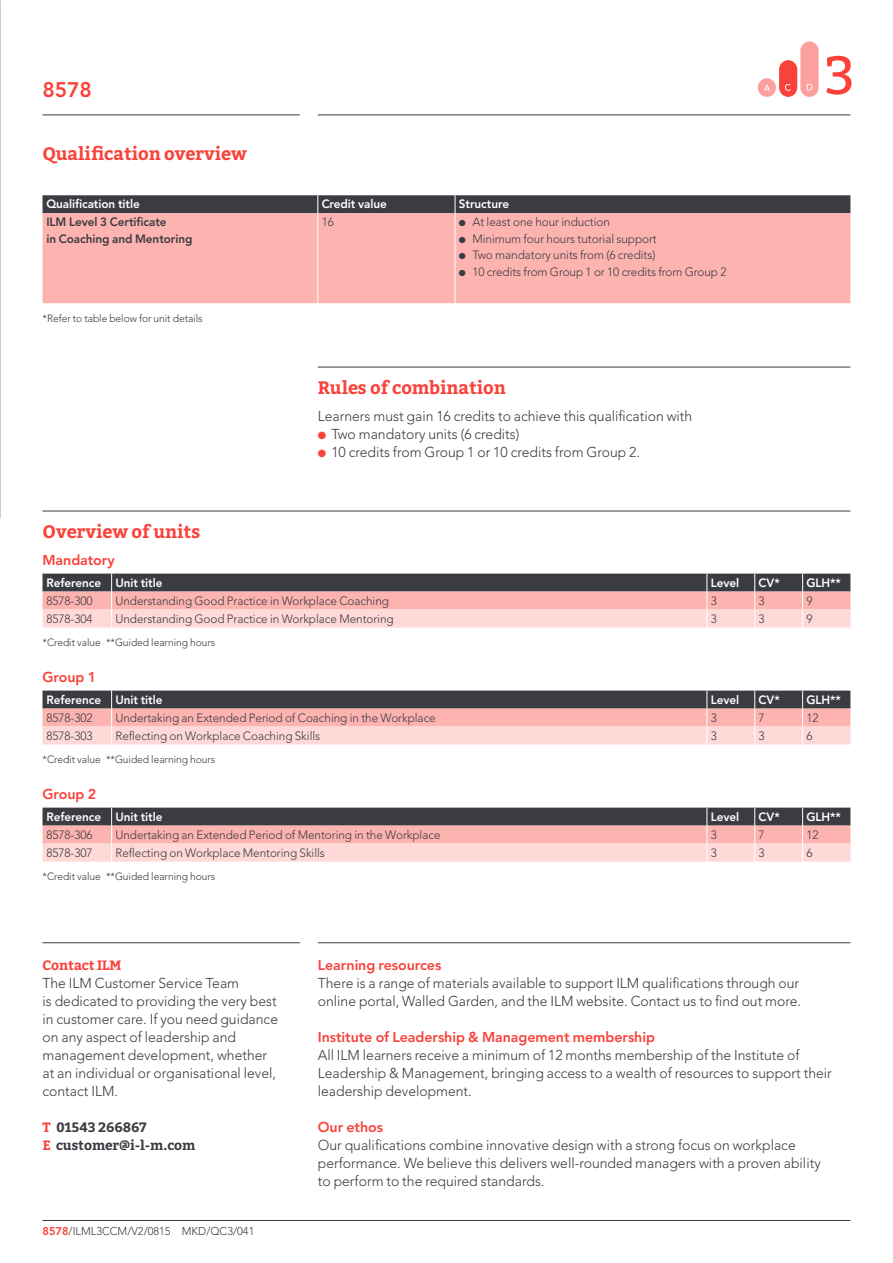
<style>
.page{position:relative;width:893px;height:1263px;background:#fff}
.page>*{position:absolute;margin:0;border:0;box-sizing:border-box;transform-origin:0 0}
.t1{font:54px "Bitter";color:#f9423a}
.t2{font:800 21px "Avenir";color:#f9423a}
.t3{font:700 18px "Bitter";letter-spacing:-.005em;color:#f9423a}
.t4{font:300 14.25px/18px "Avenir";color:#3b3c42}
.t5{font:800 14.25px "Avenir";letter-spacing:-.005em;color:#f9423a}
.t6{font:700 13.5px/18px "Bitter";letter-spacing:-.005em;color:#3b3c42}
.t7{font:700 13.5px "Bitter";letter-spacing:-.005em;color:#f9423a}
.t8{font:300 12px "Avenir";letter-spacing:-.005em;color:#3b3c42}
.t9{font:800 12px "Avenir";letter-spacing:-.005em;color:#fff}
.t10{font:800 12px/16.5px "Avenir";letter-spacing:-.005em;color:#3b3c42}
.t11{font:300 11.25px "Avenir";color:#3b3c42}
.t12{font:300 10.5px "Avenir";letter-spacing:-.005em;color:#3b3c42}
.s1{color:#f9423a}
.s2{font-weight:800;color:#f9423a}
</style>
<div class="page">
<svg style="left:43px;top:574px;width:807px;height:53px;background:#be9a9a"></svg>
<svg style="left:43px;top:691px;width:807px;height:53px;background:#be9999"></svg>
<svg style="left:43px;top:808px;width:807px;height:53px;background:#be9999"></svg>
<div style="left:758px;top:78px;width:18px;height:19px;background:#fca09d;border-radius:50%"></div>
<div style="left:779px;top:60px;width:18px;height:37px;background:#f9423a;border-radius:9px"></div>
<div style="left:800px;top:41px;width:19px;height:56px;background:#fca09d;border-radius:9px"></div>
<svg style="left:764px;top:85px;width:6px;height:6px"></svg>
<svg style="left:785px;top:84px;width:6px;height:7px"></svg>
<svg style="left:807px;top:84px;width:5px;height:6px"></svg>
<hr style="left:318px;top:367px;width:532px;height:1px;background:#3b3c42">
<hr style="left:43px;top:511px;width:807px;height:1px;background:#3b3c42">
<div style="left:43px;top:213px;width:807px;height:90px;background:#fdb4b0"></div>
<div style="left:43px;top:195px;width:807px;height:18px;background:#3b3c42"></div>
<hr style="left:317px;top:213px;width:1px;height:90px;background:#fff">
<hr style="left:455px;top:213px;width:1px;height:90px;background:#fff">
<hr style="left:43px;top:1220px;width:807px;height:1px;background:#3b3c42">
<hr style="left:318px;top:115px;width:532px;height:1px;background:#3b3c42">
<hr style="left:43px;top:115px;width:257px;height:1px;background:#3b3c42">
<hr style="left:318px;top:942px;width:532px;height:1px;background:#3b3c42">
<hr style="left:43px;top:942px;width:257px;height:1px;background:#3b3c42">
<h2 class="t2" style="left:43px;top:77px;width:51px">8578</h2>
<p class="t3" style="left:43px;top:142px;width:206px">Qualification overview</p>
<p class="t9" style="left:46px;top:197px;width:95px">Qualification title</p>
<p class="t9" style="left:322px;top:197px;width:67px">Credit value</p>
<p class="t9" style="left:459px;top:197px;width:52px">Structure</p>
<p class="t10" style="left:46px;top:214px;width:148px">ILM Level 3 Certificate<br>in Coaching and Mentoring</p>
<p class="t8" style="left:322px;top:215px;width:14px">16</p>
<p class="t8" style="left:459px;top:215px;width:153px">● At least one hour induction</p>
<p class="t8" style="left:459px;top:232px;width:199px">● Minimum four hours tutorial support</p>
<p class="t8" style="left:459px;top:248px;width:198px">● Two mandatory units from (6 credits)</p>
<p class="t8" style="left:459px;top:265px;width:269px">● 10 credits from Group 1 or 10 credits from Group 2</p>
<p class="t12" style="left:43px;top:312px;width:162px">*Refer to table below for unit details</p>
<p class="t3" style="left:43px;top:520px;width:159px">Overview of units</p>
<p class="t3" style="left:318px;top:376px;width:190px">Rules of combination</p>
<p class="t4" style="left:318px;top:407px;width:376px">Learners must gain 16 credits to achieve this qualification with</p>
<p class="t4" style="left:318px;top:425px;width:203px"><span class="s1">●</span> Two mandatory units (6 credits)</p>
<p class="t4" style="left:318px;top:443px;width:324px"><span class="s1">●</span> 10 credits from Group 1 or 10 credits from Group 2.</p>
<h1 class="t1" style="left:825px;top:44px;width:31px">3</h1>
<p class="t5" style="left:43px;top:551px;width:74px">Mandatory</p>
<p class="t9" style="left:46px;top:575px;width:118px">Reference Unit title</p>
<p class="t9" style="left:711px;top:575px;width:30px">Level</p>
<p class="t9" style="left:759px;top:575px;width:23px">CV*</p>
<p class="t9" style="left:806px;top:575px;width:36px">GLH**</p>
<p class="t8" style="left:46px;top:593px;width:48px">8578-300</p>
<p class="t8" style="left:115px;top:593px;width:275px">Understanding Good Practice in Workplace Coaching</p>
<p class="t8" style="left:711px;top:593px;width:8px">3</p>
<p class="t8" style="left:759px;top:593px;width:8px">3</p>
<p class="t8" style="left:806px;top:593px;width:8px">9</p>
<p class="t8" style="left:46px;top:611px;width:48px">8578-304</p>
<p class="t8" style="left:115px;top:611px;width:280px">Understanding Good Practice in Workplace Mentoring</p>
<p class="t8" style="left:711px;top:611px;width:8px">3</p>
<p class="t8" style="left:759px;top:611px;width:8px">3</p>
<p class="t8" style="left:806px;top:611px;width:8px">9</p>
<p class="t12" style="left:43px;top:636px;width:174px">*Credit value **Guided learning hours</p>
<p class="t5" style="left:43px;top:668px;width:55px">Group 1</p>
<p class="t9" style="left:46px;top:692px;width:118px">Reference Unit title</p>
<p class="t9" style="left:711px;top:692px;width:30px">Level</p>
<p class="t9" style="left:759px;top:692px;width:23px">CV*</p>
<p class="t9" style="left:806px;top:692px;width:36px">GLH**</p>
<p class="t8" style="left:46px;top:710px;width:48px">8578-302</p>
<p class="t8" style="left:115px;top:710px;width:322px">Undertaking an Extended Period of Coaching in the Workplace</p>
<p class="t8" style="left:711px;top:710px;width:8px">3</p>
<p class="t8" style="left:759px;top:710px;width:8px">7</p>
<p class="t8" style="left:806px;top:710px;width:14px">12</p>
<p class="t8" style="left:46px;top:728px;width:48px">8578-303</p>
<p class="t8" style="left:115px;top:728px;width:206px">Reflecting on Workplace Coaching Skills</p>
<p class="t8" style="left:711px;top:728px;width:8px">3</p>
<p class="t8" style="left:759px;top:728px;width:8px">3</p>
<p class="t8" style="left:806px;top:728px;width:8px">6</p>
<p class="t12" style="left:43px;top:753px;width:174px">*Credit value **Guided learning hours</p>
<p class="t5" style="left:43px;top:785px;width:55px">Group 2</p>
<p class="t9" style="left:46px;top:809px;width:118px">Reference Unit title</p>
<p class="t9" style="left:711px;top:809px;width:30px">Level</p>
<p class="t9" style="left:759px;top:809px;width:23px">CV*</p>
<p class="t9" style="left:806px;top:809px;width:36px">GLH**</p>
<p class="t8" style="left:46px;top:827px;width:48px">8578-306</p>
<p class="t8" style="left:115px;top:827px;width:327px">Undertaking an Extended Period of Mentoring in the Workplace</p>
<p class="t8" style="left:711px;top:827px;width:8px">3</p>
<p class="t8" style="left:759px;top:827px;width:8px">7</p>
<p class="t8" style="left:806px;top:827px;width:14px">12</p>
<p class="t8" style="left:46px;top:845px;width:48px">8578-307</p>
<p class="t8" style="left:115px;top:845px;width:211px">Reflecting on Workplace Mentoring Skills</p>
<p class="t8" style="left:711px;top:845px;width:8px">3</p>
<p class="t8" style="left:759px;top:845px;width:8px">3</p>
<p class="t8" style="left:806px;top:845px;width:8px">6</p>
<p class="t12" style="left:43px;top:870px;width:174px">*Credit value **Guided learning hours</p>
<p class="t7" style="left:43px;top:957px;width:80px">Contact ILM</p>
<p class="t4" style="left:43px;top:974px;width:237px">The ILM Customer Service Team<br>is dedicated to providing the very best in customer care. If you need guidance on any aspect of leadership and management development, whether at an individual or organisational level, contact ILM.</p>
<p class="t6" style="left:43px;top:1118px;width:154px"><span class="s1">T</span> 01543 266867<br><span class="s1">E</span> customer@i-l-m.com</p>
<p class="t11" style="left:43px;top:1225px;width:213px"><span class="s2">8578</span>/ILML3CCM/V2/0815 MKD/QC3/041</p>
<p class="t5" style="left:318px;top:956px;width:125px">Learning resources</p>
<p class="t4" style="left:318px;top:974px;width:485px">There is a range of materials available to support ILM qualifications through our online portal, Walled Garden, and the ILM website. Contact us to find out more.</p>
<p class="t5" style="left:318px;top:1028px;width:339px">Institute of Leadership &amp; Management membership</p>
<p class="t4" style="left:318px;top:1046px;width:515px">All ILM learners receive a minimum of 12 months membership of the Institute of<br>Leadership &amp; Management, bringing access to a wealth of resources to support their leadership development.</p>
<p class="t5" style="left:318px;top:1118px;width:67px">Our ethos</p>
<p class="t4" style="left:318px;top:1136px;width:504px">Our qualifications combine innovative design with a strong focus on workplace performance. We believe this delivers well-rounded managers with a proven ability to perform to the required standards.</p>
</div>
